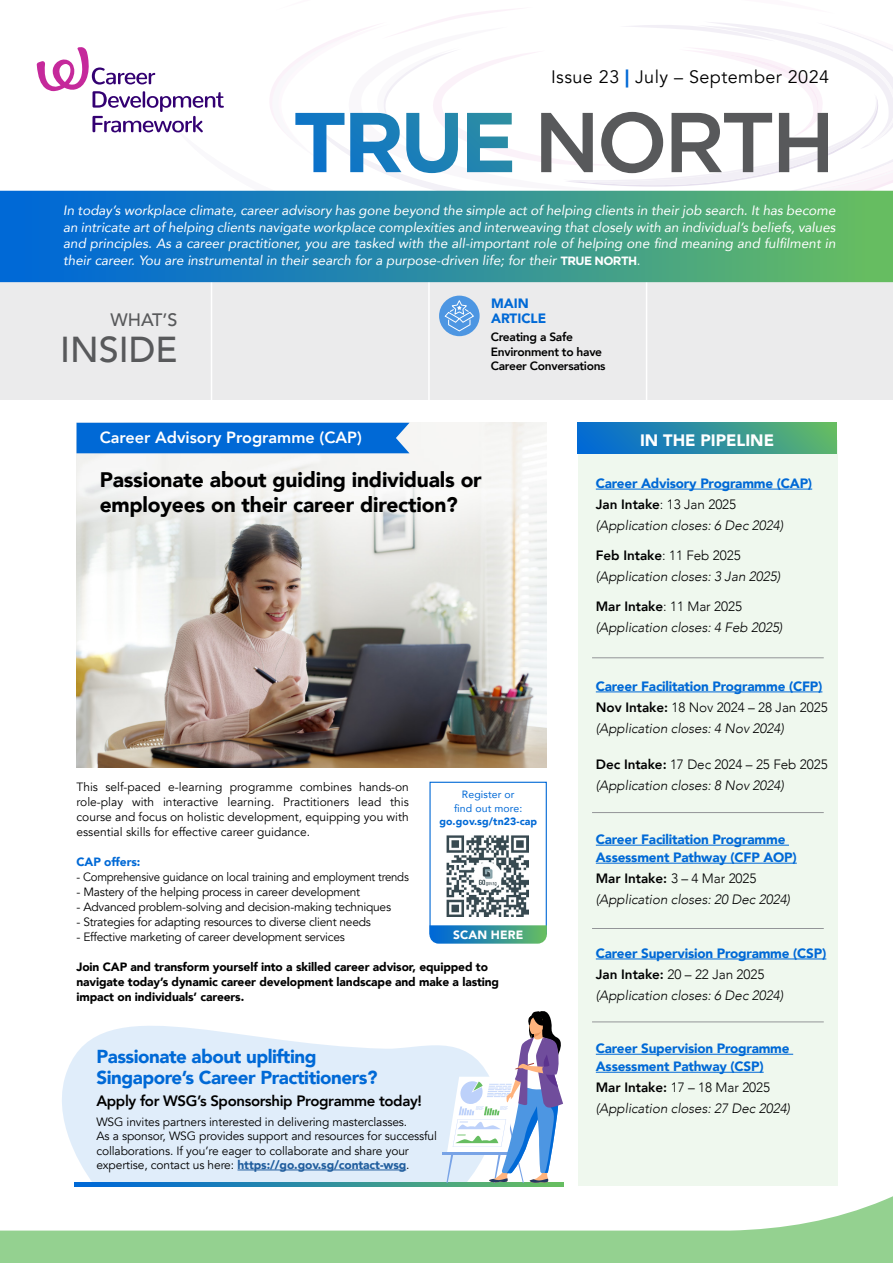
<style>
.page{position:relative;width:893px;height:1263px;background:#fff}
.page>*{position:absolute;margin:0;border:0;box-sizing:border-box;transform-origin:0 0}
.t1{font:500 84.6px "Gotham";letter-spacing:-.05em;color:#58595b}
.t2{font:500 36px "Avenir";color:#58595b}
.t3{font:900 21px/25.2px "Avenir";letter-spacing:-.01em;color:#000}
.t4{font:900 18.75px/21px "Avenir";letter-spacing:-.025em;color:#0069d6}
.t5{font:18px "Avenir";letter-spacing:.025em;color:#000}
.t6{font:500 18px "Avenir";color:#58595b}
.t7{font:900 16.5px "Avenir";color:#fff}
.t8{font:800 16.2px "Avenir";color:#fff}
.t9{font:800 15px "Avenir";letter-spacing:-.025em;color:#000}
.t10{font:italic 13.5px/16.5px "Avenir";color:#fff;text-align:justify}
.t11{font:900 13.5px/21px "Avenir";letter-spacing:-.015em;color:#0069d6}
.t12{font:italic 300 13.5px/21px "Avenir";letter-spacing:-.005em;color:#000}
.t13{font:12px/14.4px "Avenir";letter-spacing:-.02em;color:#000}
.t14{font:900 12px/15px "Avenir";letter-spacing:-.01em;color:#000}
.t15{font:12px "Avenir";letter-spacing:-.02em;color:#000;scale:.95 1}
.t16{font:800 12px/14.4px "Avenir";letter-spacing:-.025em;color:#000}
.t17{font:900 12px "Avenir";letter-spacing:-.01em;color:#0069d6}
.t18{font:900 12px "Avenir";letter-spacing:.01em;color:#fff}
.t19{font:10.5px/13.5px "Avenir";letter-spacing:.01em;color:#0069d6;text-align:center}
.t20{font:900 10.5px "Avenir";letter-spacing:.01em;color:#0069d6}
.s1{font-weight:900;color:#0069d6}
.s2{font-weight:700;color:#fff}
.s3{font-family:"Gotham";font-weight:700;font-style:normal;font-size:12px}
.s4{font-style:normal}
.s5{font-weight:800;color:#000}
.s6{font-weight:300;color:#000}
.s7{font-weight:300;font-style:italic;color:#000}
.s8{font-weight:800;font-style:normal}
.s9{font-weight:900;color:#215e9e}
</style>
<div class="page">
<svg style="left:62px;top:1026px;width:384px;height:160px;background:#e2eefa"></svg>
<div style="left:578px;top:440px;width:260px;height:746px;background:#eff8ee"></div>
<div style="left:0;top:274px;width:892px;height:126px;background:#ebebec"></div>
<svg style="left:266px;top:8px;width:627px;height:183px"></svg>
<svg style="left:37px;top:47px;width:187px;height:85px"></svg>
<hr style="left:646px;top:279px;width:1px;height:136px;background:#fff">
<hr style="left:211px;top:279px;width:1px;height:124px;background:#fff">
<hr style="left:428px;top:280px;width:2px;height:127px;background:#fff">
<svg style="left:0;top:191px;width:893px;height:91px;background:#2f909f"></svg>
<hr style="left:596px;top:489px;width:216px;height:1px;background:#0069d6">
<hr style="left:592px;top:657px;width:232px;height:1px;background:#939598">
<hr style="left:596px;top:691px;width:226px;height:1px;background:#0069d6">
<hr style="left:592px;top:812px;width:232px;height:1px;background:#939598">
<hr style="left:596px;top:845px;width:193px;height:1px;background:#0069d6">
<hr style="left:596px;top:863px;width:201px;height:1px;background:#0069d6">
<hr style="left:592px;top:928px;width:232px;height:1px;background:#939598">
<hr style="left:596px;top:959px;width:230px;height:1px;background:#0069d6">
<hr style="left:592px;top:1021px;width:232px;height:1px;background:#939598">
<hr style="left:596px;top:1054px;width:197px;height:1px;background:#0069d6">
<hr style="left:596px;top:1072px;width:168px;height:1px;background:#0069d6">
<svg style="left:75px;top:1182px;width:488px;height:4px;background:#2d8da2"></svg>
<div style="left:578px;top:423px;width:259px;height:30px;background:linear-gradient(to right,#0067d8,#60b868)"></div>
<svg style="left:0;top:1196px;width:893px;height:67px;fill:#94d190"></svg>
<hr style="left:238px;top:1170px;width:168px;height:1px;background:#215e9e">
<hr style="left:443px;top:1152px;width:67px;height:2px;background:#78a3e6">
<svg style="left:446px;top:1011px;width:118px;height:172px"></svg>
<div style="left:429px;top:782px;width:118px;height:152px;border:1px solid #0069d6"></div>
<svg style="left:429px;top:925px;width:118px;height:19px;background:#3a95a5"></svg>
<img style="left:446px;top:835px;width:83px;height:82px">
<img style="left:77px;top:423px;width:470px;height:344px">
<div style="left:77px;top:423px;width:332px;height:30px;background:#0069d6"></div>
<div style="left:439px;top:296px;width:41px;height:40px;background:#4d96e2;border-radius:50%"></div>
<svg style="left:444px;top:298px;width:30px;height:34px"></svg>
<h3 class="t5" style="left:551px;top:66px;width:280px">Issue 23 <span class="s1">|</span> July – September 2024</h3>
<h1 class="t1" style="left:293px;top:87px;width:545px"><span class="s2">TRUE</span> NORTH</h1>
<p class="t10" style="left:63px;top:202px;width:774px">In today’s workplace climate, career advisory has gone beyond the simple act of helping clients in their job search. It has become an intricate art of helping clients navigate workplace complexities and interweaving that closely with an individual’s beliefs, values and principles. As a career practitioner, you are tasked with the all-important role of helping one find meaning and fulfilment in their career. You are instrumental in their search for a purpose-driven life; for their <span class="s3">TRUE NORTH</span><span class="s4">.</span></p>
<h3 class="t6" style="left:110px;top:304px;width:69px">WHAT’S</h3>
<h2 class="t2" style="left:60px;top:318px;width:119px">INSIDE</h2>
<p class="t11" style="left:491px;top:295px;width:57px;line-height:15px">MAIN<br>ARTICLE</p>
<p class="t16" style="left:491px;top:330px;width:116px">Creating a Safe<br>Environment to have<br>Career Conversations</p>
<h3 class="t8" style="left:100px;top:425px;width:264px">Career Advisory Programme (CAP)</h3>
<h3 class="t3" style="left:100px;top:466px;width:384px">Passionate about guiding individuals or employees on their career direction?</h3>
<h3 class="t7" style="left:640px;top:426px;width:136px">IN THE PIPELINE</h3>
<p class="t11" style="left:596px;top:472px;width:218px">Career Advisory Programme (CAP)<br><span class="s5">Jan Intake</span><span class="s6">: 13 Jan 2025<br></span><span class="s7">(Application closes: 6 Dec 2024)</span></p>
<p class="t12" style="left:596px;top:545px;width:186px"><span class="s8">Feb Intake</span><span class="s4">: 11 Feb 2025 </span>(Application closes: 3 Jan 2025)</p>
<p class="t12" style="left:596px;top:596px;width:188px"><span class="s8">Mar Intake</span><span class="s4">: 11 Mar 2025 </span>(Application closes: 4 Feb 2025)</p>
<p class="t13" style="left:77px;top:779px;width:334px;line-height:15px;text-align:justify">This self-paced e-learning programme combines hands-on role-play with interactive learning. Practitioners lead this course and focus on holistic development, equipping you with essential skills for effective career guidance.</p>
<p class="t17" style="left:77px;top:851px;width:65px">CAP offers:</p>
<p class="t15" style="left:77px;top:869px;width:351px">- Comprehensive guidance on local training and employment trends</p>
<p class="t13" style="left:77px;top:885px;width:285px">- Mastery of the helping process in career development</p>
<p class="t13" style="left:77px;top:900px;width:316px">- Advanced problem-solving and decision-making techniques</p>
<p class="t13" style="left:77px;top:915px;width:296px">- Strategies for adapting resources to diverse client needs</p>
<p class="t13" style="left:77px;top:930px;width:270px">- Effective marketing of career development services</p>
<p class="t19" style="left:454px;top:788px;width:70px">Register or find out more:</p>
<p class="t20" style="left:439px;top:813px;width:99px">go.gov.sg/tn23-cap</p>
<p class="t18" style="left:453px;top:924px;width:72px">SCAN HERE</p>
<p class="t14" style="left:77px;top:959px;width:424px">Join CAP and transform yourself into a skilled career advisor, equipped to navigate today’s dynamic career development landscape and make a lasting impact on individuals’ careers.</p>
<h3 class="t4" style="left:96px;top:1045px;width:283px">Passionate about uplifting<br>Singapore’s Career Practitioners?</h3>
<p class="t9" style="left:96px;top:1089px;width:327px">Apply for WSG’s Sponsorship Programme today!</p>
<p class="t13" style="left:96px;top:1115px;width:342px">WSG invites partners interested in delivering masterclasses.<br>As a sponsor, WSG provides support and resources for successful collaborations. If you’re eager to collaborate and share your expertise, contact us here: <span class="s9">https://go.gov.sg/contact-wsg</span>.</p>
<p class="t11" style="left:596px;top:675px;width:233px">Career Facilitation Programme (CFP)<br><span class="s5">Nov Intake:</span> <span class="s6">18 Nov 2024 – 28 Jan 2025 </span><span class="s7">(Application closes: 4 Nov 2024)</span></p>
<p class="t12" style="left:596px;top:754px;width:233px"><span class="s8">Dec Intake:</span> <span class="s4">17 Dec 2024 – 25 Feb 2025 </span>(Application closes: 8 Nov 2024)</p>
<p class="t11" style="left:596px;top:830px;width:202px;line-height:18px">Career Facilitation Programme<br>Assessment Pathway (CFP AOP)</p>
<p class="t12" style="left:596px;top:868px;width:196px"><span class="s8">Mar Intake:</span> <span class="s4">3 – 4 Mar 2025 </span>(Application closes: 20 Dec 2024)</p>
<p class="t11" style="left:596px;top:942px;width:232px">Career Supervision Programme (CSP)<br><span class="s5">Jan Intake:</span> <span class="s6">20 – 22 Jan 2025 </span><span class="s7">(Application closes: 6 Dec 2024)</span></p>
<p class="t11" style="left:596px;top:1039px;width:195px;line-height:18px">Career Supervision Programme<br>Assessment Pathway (CSP)</p>
<p class="t12" style="left:596px;top:1077px;width:196px"><span class="s8">Mar Intake:</span> <span class="s4">17 – 18 Mar 2025 </span>(Application closes: 27 Dec 2024)</p>
</div>
